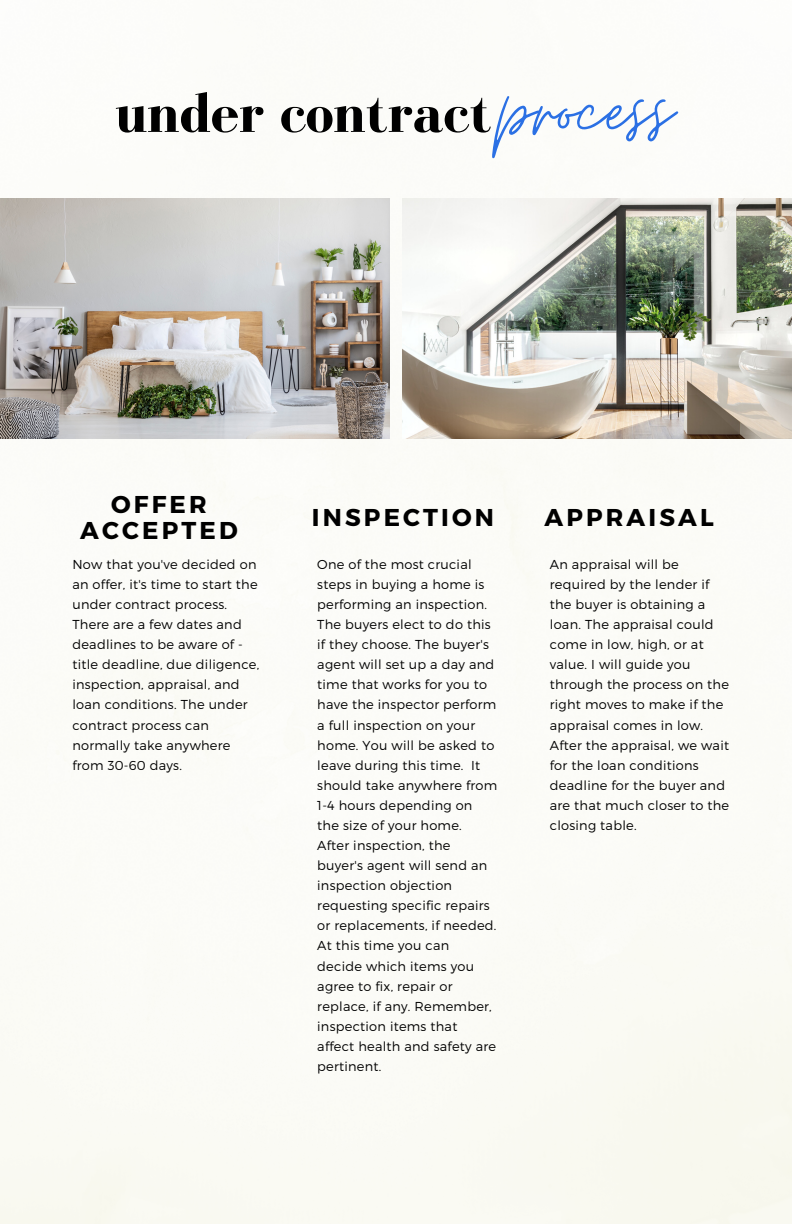
<style>
.page{position:relative;width:792px;height:1224px;background:#fff}
.page>*{position:absolute;margin:0;border:0;box-sizing:border-box;transform-origin:0 0}
.t1{font:99px "Moon Time";color:#2b70e4}
.t2{font:700 57px "Bodoni FLF";color:#000}
.t3{font:700 24.4px/26.4px "Montserrat";letter-spacing:.13em;color:#000;text-align:center}
.t4{font:300 13px/20px "Montserrat";letter-spacing:.02em;color:#000}
</style>
<div class="page">
<img style="left:0;top:198px;width:792px;height:1026px">
<img style="left:0;top:199px;width:390px;height:240px">
<img style="left:402px;top:199px;width:390px;height:240px">
<p class="t2" style="left:114px;top:82px;width:378px">under contract</p>
<p class="t1" style="left:498px;top:49px;width:177px">process</p>
<p class="t3" style="left:80px;top:490px;width:159px">OFFER<br>ACCEPTED</p>
<p class="t4" style="left:72px;top:554px;width:188px">Now that you've decided on an offer, it's time to start the under contract process.<br>There are a few dates and deadlines to be aware of - title deadline, due diligence, inspection, appraisal, and loan conditions. The under contract process can normally take anywhere from 30-60 days.</p>
<p class="t4" style="left:317px;top:554px;width:182px">One of the most crucial steps in buying a home is performing an inspection.<br>The buyers elect to do this if they choose. The buyer's agent will set up a day and time that works for you to have the inspector perform a full inspection on your home. You will be asked to leave during this time. It should take anywhere from<br>1-4 hours depending on the size of your home.<br>After inspection, the buyer's agent will send an inspection objection requesting specific repairs or replacements, if needed.<br>At this time you can<br>decide which items you agree to fix, repair or replace, if any. Remember, inspection items that affect health and safety are pertinent.</p>
<p class="t3" style="left:312px;top:503px;width:184px">INSPECTION</p>
<p class="t3" style="left:544px;top:503px;width:171px">APPRAISAL</p>
<p class="t4" style="left:550px;top:554px;width:181px">An appraisal will be required by the lender if the buyer is obtaining a loan. The appraisal could come in low, high, or at value. I will guide you through the process on the right moves to make if the appraisal comes in low.<br>After the appraisal, we wait for the loan conditions deadline for the buyer and are that much closer to the closing table.</p>
</div>
